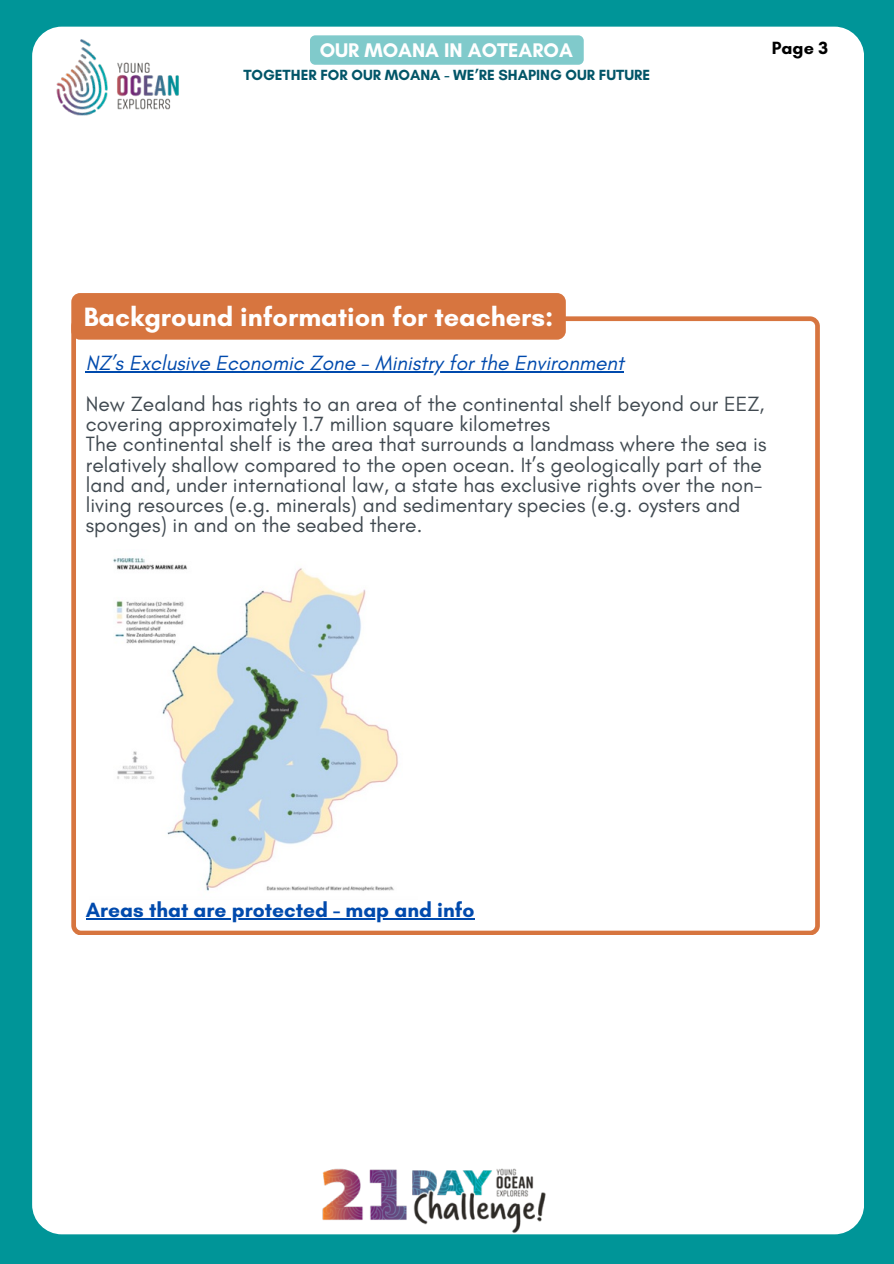
<style>
.page{position:relative;width:894px;height:1264px;background:#fff}
.page>*{position:absolute;margin:0;border:0;box-sizing:border-box;transform-origin:0 0}
.t1{font:700 27px "Glacial Indifference";color:#fff}
.t2{font:21px/20.2px "Glacial Indifference";color:#404950}
.t3{font:italic 21px "Glacial Indifference";color:#004aad}
.t4{font:700 21px "Glacial Indifference";color:#004aad}
.t5{font:700 20.1px "Glacial Indifference";color:#fff}
.t6{font:700 18px "Glacial Indifference";color:#000}
.t7{font:700 15px "Glacial Indifference";color:#025568}
</style>
<div class="page">
<div style="left:0;top:0;width:893px;height:1263px;background:#009598"></div>
<div style="left:32px;top:27px;width:831px;height:1207px;background:#fff;border-radius:30px"></div>
<svg style="left:71px;top:316px;width:748px;height:619px"></svg>
<hr style="left:86px;top:371px;width:538px;height:1px;background:#004aad">
<hr style="left:86px;top:918px;width:388px;height:1px;background:#004aad">
<div style="left:71px;top:293px;width:494px;height:47px;background:#d7753f;border-radius:9px"></div>
<img style="left:32px;top:26px;width:210px;height:173px">
<img style="left:290px;top:1168px;width:287px;height:67px">
<img style="left:89px;top:549px;width:328px;height:350px">
<div style="left:310px;top:35px;width:273px;height:30px;background:#80cacb;border-radius:5px"></div>
<p class="t5" style="left:319px;top:38px;width:254px">OUR MOANA IN AOTEAROA</p>
<p class="t6" style="left:771px;top:37px;width:58px">Page 3</p>
<p class="t7" style="left:243px;top:66px;width:408px">TOGETHER FOR OUR MOANA - WE’RE SHAPING OUR FUTURE</p>
<p class="t1" style="left:84px;top:300px;width:471px">Background information for teachers:</p>
<p class="t3" style="left:86px;top:350px;width:539px">NZ’s Exclusive Economic Zone - Ministry for the Environment</p>
<p class="t2" style="left:86px;top:393px;width:682px">New Zealand has rights to an area of the continental shelf beyond our EEZ, covering approximately 1.7 million square kilometres<br>The continental shelf is the area that surrounds a landmass where the sea is relatively shallow compared to the open ocean. It’s geologically part of the land and, under international law, a state has exclusive rights over the non&shy;living resources (e.g. minerals) and sedimentary species (e.g. oysters and sponges) in and on the seabed there.</p>
<p class="t4" style="left:86px;top:897px;width:390px">Areas that are protected - map and info</p>
</div>
